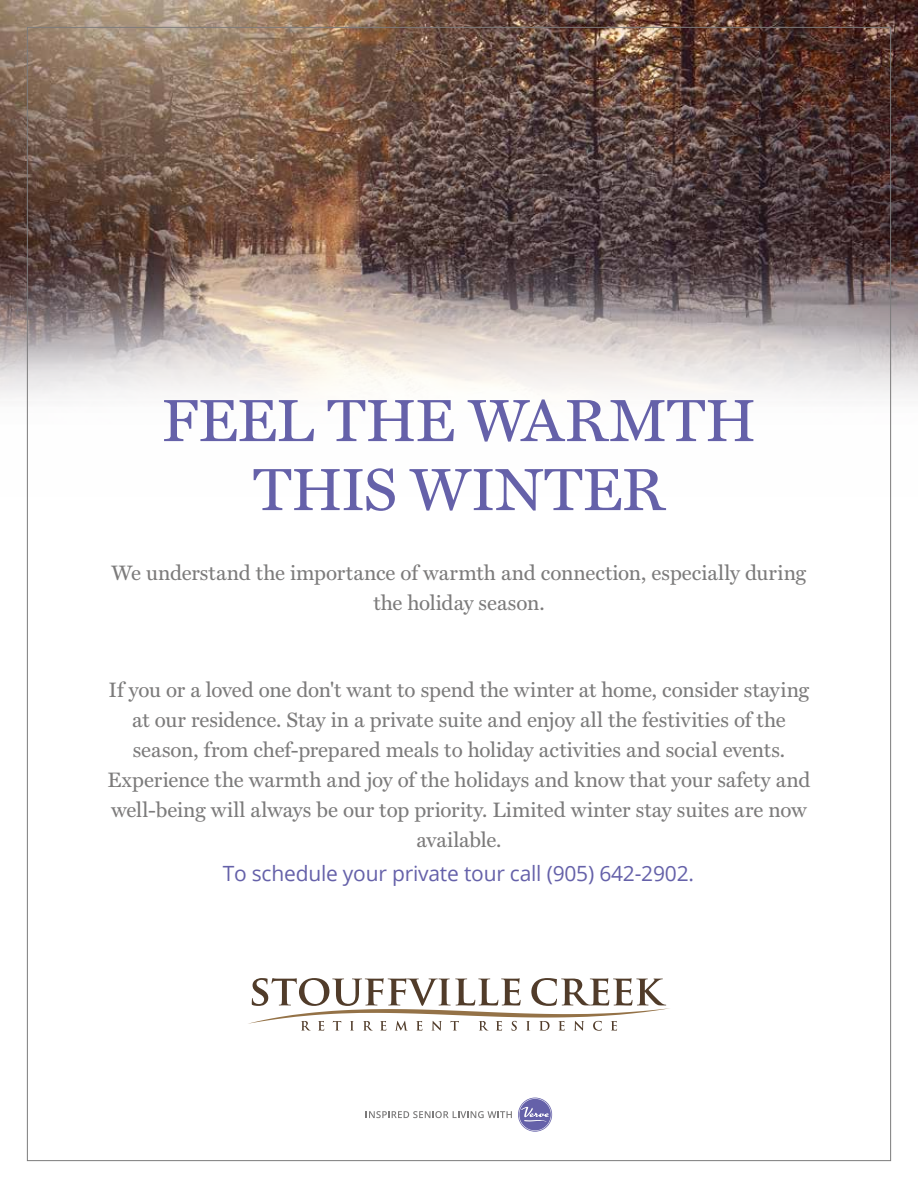
<style>
.page{position:relative;width:918px;height:1188px;background:#fff}
.page>*{position:absolute;margin:0;border:0;box-sizing:border-box;transform-origin:0 0}
.t1{font:60px/69px "Miller Text";letter-spacing:-.01em;color:#6561a9;text-align:center}
.t2{font:21px/30px "Miller Text";letter-spacing:-.005em;color:#7c7b7b;text-align:center}
.t3{font:21px "Open Sans";letter-spacing:-.01em;color:#6561a9}
</style>
<div class="page">
<img style="left:0;top:0;width:918px;height:148px">
<img style="left:0;top:148px;width:918px;height:447px">
<svg style="left:366px;top:1111px;width:146px;height:7px"></svg>
<svg style="left:518px;top:1098px;width:34px;height:34px"></svg>
<svg style="left:248px;top:978px;width:422px;height:53px"></svg>
<h1 class="t1" style="left:162px;top:386px;width:596px">FEEL THE WARMTH<br>THIS WINTER</h1>
<p class="t2" style="left:112px;top:557px;width:696px">We understand the importance of warmth and connection, especially during the holiday season.</p>
<p class="t2" style="left:108px;top:674px;width:704px">If you or a loved one don't want to spend the winter at home, consider staying at our residence. Stay in a private suite and enjoy all the festivities of the season, from chef-prepared meals to holiday activities and social events.<br>Experience the warmth and joy of the holidays and know that your safety and well-being will always be our top priority. Limited winter stay suites are now available.</p>
<p class="t3" style="left:223px;top:859px;width:473px">To schedule your private tour call (905) 642-2902.</p>
</div>
